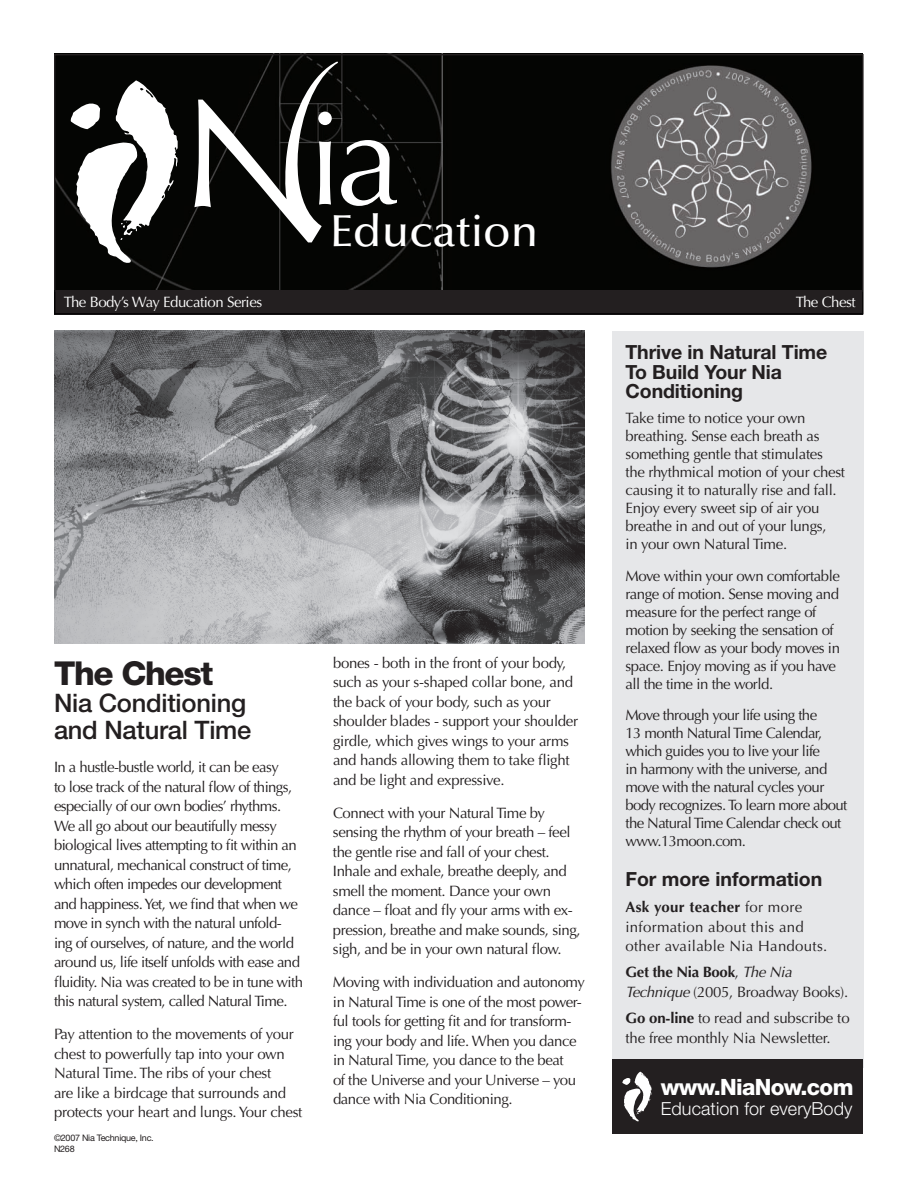
<style>
.page{position:relative;width:918px;height:1188px;background:#fff}
.page>*{position:absolute;margin:0;border:0;box-sizing:border-box;transform-origin:0 0}
.t1{font:500 45px "Optima";color:#fff}
.Heading{font:800 33px "Helvetica Neue";letter-spacing:-.04em;color:#231f20}
.Heading-2{font:500 25.5px/27px "Helvetica Neue";letter-spacing:-.01em;color:#231f20}
.t2{font:800 22.5px "Helvetica Neue";letter-spacing:-.03em;color:#fff}
.t3{font:700 19.5px/19.5px "Helvetica Neue";letter-spacing:-.005em;color:#231f20}
.t4{font:300 18px "Helvetica Neue";letter-spacing:.005em;color:#fff}
.t5{font:15px/19.5px "Optima";letter-spacing:-.03em;color:#231f20}
.t6{font:15px/19.5px "Optima";letter-spacing:.02em;color:#231f20}
.t7{font:15px/19.5px "Optima";letter-spacing:-.01em;color:#231f20}
.t8{font:15px "Optima";letter-spacing:-.03em;color:#fff}
.t9{font:9px "Helvetica Neue";letter-spacing:-.03em;color:#231f20}
.s1{font-weight:700}
.s2{font-style:italic}
</style>
<div class="page">
<div style="left:612px;top:331px;width:252px;height:737px;background:#e6e7e9"></div>
<div style="left:55px;top:290px;width:808px;height:25px;background:#131112"></div>
<div style="left:55px;top:55px;width:808px;height:259px;background:#231f20"></div>
<img style="left:56px;top:56px;width:806px;height:233px">
<div style="left:54px;top:54px;width:810px;height:260px;border:1px solid #231f20"></div>
<hr style="left:55px;top:290px;width:808px;height:2px;background:#231f20">
<div style="left:613px;top:1060px;width:250px;height:74px;background:#231f20"></div>
<svg style="left:194px;top:61px;width:203px;height:181px;background:#353534"></svg>
<svg style="left:70px;top:80px;width:108px;height:184px;background:#767675"></svg>
<img style="left:54px;top:331px;width:531px;height:312px">
<svg style="left:622px;top:1072px;width:30px;height:50px"></svg>
<p class="t1" style="left:330px;top:205px;width:210px">Education</p>
<p class="t8" style="left:64px;top:293px;width:200px">The Body’s Way Education Series</p>
<p class="t8" style="left:796px;top:293px;width:61px">The Chest</p>
<p class="Heading" style="left:54px;top:654px;width:161px">The Chest</p>
<p class="Heading-2" style="left:54px;top:689px;width:199px">Nia Conditioning and Natural Time</p>
<p class="t5" style="left:54px;top:758px;width:251px">In a hustle-bustle world, it can be easy<br>to lose track of the natural flow of things, especially of our own bodies’ rhythms.<br>We all go about our beautifully messy biological lives attempting to fit within an unnatural, mechanical construct of time, which often impedes our development and happiness. Yet, we find that when we move in synch with the natural unfold&shy;ing of ourselves, of nature, and the world around us, life itself unfolds with ease and fluidity. Nia was created to be in tune with this natural system, called Natural Time.</p>
<p class="t5" style="left:54px;top:1025px;width:250px">Pay attention to the movements of your chest to powerfully tap into your own Natural Time. The ribs of your chest<br>are like a birdcage that surrounds and protects your heart and lungs. Your chest</p>
<p class="t9" style="left:54px;top:1133px;width:101px">©2007 Nia Technique, Inc.</p>
<p class="t9" style="left:54px;top:1143px;width:22px">N268</p>
<p class="t5" style="left:333px;top:653px;width:247px">bones - both in the front of your body, such as your s-shaped collar bone, and the back of your body, such as your shoulder blades - support your shoulder girdle, which gives wings to your arms and hands allowing them to take flight and be light and expressive.</p>
<p class="t5" style="left:333px;top:803px;width:249px">Connect with your Natural Time by sensing the rhythm of your breath – feel the gentle rise and fall of your chest.<br>Inhale and exhale, breathe deeply, and smell the moment. Dance your own dance – float and fly your arms with ex&shy;pression, breathe and make sounds, sing, sigh, and be in your own natural flow.</p>
<p class="t5" style="left:333px;top:972px;width:253px">Moving with individuation and autonomy in Natural Time is one of the most power&shy;ful tools for getting fit and for transform&shy;ing your body and life. When you dance in Natural Time, you dance to the beat<br>of the Universe and your Universe – you dance with Nia Conditioning.</p>
<p class="t3" style="left:626px;top:342px;width:203px">Thrive in Natural Time<br>To Build Your Nia<br>Conditioning</p>
<p class="t5" style="left:626px;top:409px;width:221px;line-height:18px">Take time to notice your own breathing. Sense each breath as something gentle that stimulates the rhythmical motion of your chest causing it to naturally rise and fall.<br>Enjoy every sweet sip of air you breathe in and out of your lungs,<br>in your own Natural Time.</p>
<p class="t5" style="left:626px;top:567px;width:216px;line-height:18px">Move within your own comfortable range of motion. Sense moving and measure for the perfect range of motion by seeking the sensation of relaxed flow as your body moves in space. Enjoy moving as if you have all the time in the world.</p>
<p class="t5" style="left:626px;top:706px;width:223px;line-height:18px">Move through your life using the<br>13 month Natural Time Calendar, which guides you to live your life<br>in harmony with the universe, and move with the natural cycles your body recognizes. To learn more about the Natural Time Calendar check out www.13moon.com.</p>
<p class="t3" style="left:626px;top:869px;width:198px">For more information</p>
<p class="t6" style="left:626px;top:898px;width:203px"><span class="s1">Ask your teacher</span> for more information about this and other available Nia Handouts.</p>
<p class="t5" style="left:626px;top:963px;width:224px"><span class="s1">Get the Nia Book</span>, <span class="s2">The Nia<br>Technique</span> (2005, Broadway Books).</p>
<p class="t7" style="left:626px;top:1009px;width:226px"><span class="s1">Go on-line</span> to read and subscribe to the free monthly Nia Newsletter.</p>
<p class="t2" style="left:661px;top:1074px;width:194px">www.NiaNow.com</p>
<p class="t4" style="left:661px;top:1097px;width:193px">Education for everyBody</p>
</div>
